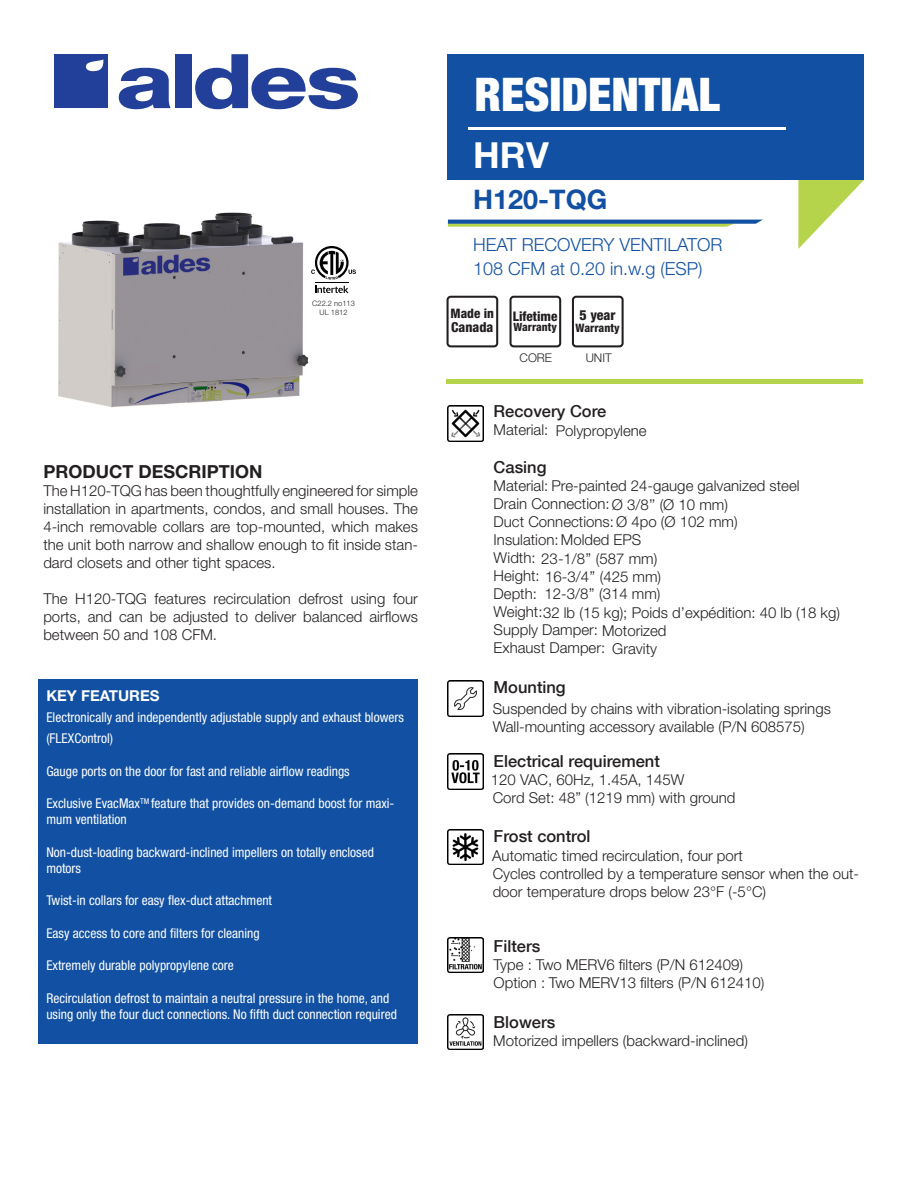
<style>
.page{position:relative;width:918px;height:1188px;background:#fff}
.page>*{position:absolute;margin:0;border:0;box-sizing:border-box;transform-origin:0 0}
.t1{font:900 condensed 46.5px "Helvetica Neue LT Std";color:#fff}
.t2{font:700 36px "Helvetica Neue LT Std";color:#fff}
.t3{font:700 27px "Helvetica Neue LT Std";color:#1150a2}
.t4{font:300 18px "Helvetica Neue LT Std";color:#1150a2}
.t5{font:700 18px "Helvetica Neue LT Std";color:#231f20}
.t6{font:500 16.5px "Helvetica Neue LT Com";color:#231f20}
.t7{font:300 15px/18px "Helvetica Neue LT Std";color:#231f20}
.t8{font:700 15px "Helvetica Neue LT Std";color:#fff}
.t9{font:800 condensed 13.95px "Helvetica Neue LT Std";color:#231f20}
.t10{font:800 condensed 13.8px "Helvetica Neue LT Std";color:#231f20}
.t11{font:condensed 13.5px/16.2px "Helvetica Neue LT Std";color:#fff}
.t12{font:800 condensed 13.35px "Helvetica Neue LT Std";color:#231f20}
.t13{font:800 condensed 13.05px "Helvetica Neue LT Std";color:#231f20}
.t14{font:300 12px "Helvetica Neue LT Std";color:#231f20}
.t15{font:800 condensed 11.55px "Helvetica Neue LT Std";color:#231f20}
.t16{font:800 condensed 11.4px "Helvetica Neue LT Std";color:#231f20}
.t17{font:300 7.5px "Helvetica Neue LT Std";color:#231f20}
</style>
<div class="page">
<img style="left:448px;top:406px;width:35px;height:35px">
<img style="left:448px;top:680px;width:36px;height:37px">
<img style="left:448px;top:754px;width:35px;height:36px">
<img style="left:448px;top:829px;width:35px;height:36px">
<img style="left:448px;top:937px;width:35px;height:36px">
<img style="left:448px;top:1014px;width:35px;height:36px">
<svg style="left:798px;top:180px;width:66px;height:69px"></svg>
<svg style="left:448px;top:220px;width:314px;height:7px;background:#66928b"></svg>
<div style="left:448px;top:54px;width:416px;height:126px;background:#1150a2"></div>
<hr style="left:469px;top:127px;width:317px;height:3px;background:#fff">
<img style="left:58px;top:212px;width:251px;height:196px">
<svg style="left:315px;top:286px;width:34px;height:7px"></svg>
<hr style="left:315px;top:282px;width:34px;height:1px;background:#000">
<svg style="left:311px;top:246px;width:45px;height:34px"></svg>
<svg style="left:572px;top:296px;width:52px;height:51px"></svg>
<svg style="left:510px;top:296px;width:51px;height:51px"></svg>
<svg style="left:447px;top:296px;width:51px;height:51px"></svg>
<div style="left:447px;top:379px;width:416px;height:5px;background:#b5d44b"></div>
<div style="left:39px;top:679px;width:379px;height:365px;background:#1150a2"></div>
<div style="left:54px;top:54px;width:54px;height:54px;background:#223f99"></div>
<svg style="left:119px;top:68px;width:52px;height:41px"></svg>
<div style="left:175px;top:54px;width:16px;height:54px;background:#223f99"></div>
<svg style="left:195px;top:54px;width:163px;height:55px"></svg>
<svg style="left:86px;top:59px;width:18px;height:12px"></svg>
<p class="t17" style="left:312px;top:298px;width:44px">C22.2 no113</p>
<p class="t17" style="left:320px;top:307px;width:29px">UL 1812</p>
<p class="t5" style="left:43px;top:460px;width:221px">PRODUCT DESCRIPTION</p>
<p class="t7" style="left:43px;top:481px;width:376px;text-align:justify">The H120-TQG has been thoughtfully engineered for simple installation in apartments, condos, and small houses. The 4-inch removable collars are top-mounted, which makes the unit both narrow and shallow enough to fit inside stan&shy;dard closets and other tight spaces.</p>
<p class="t7" style="left:43px;top:589px;width:376px;text-align:justify">The H120-TQG features recirculation defrost using four ports, and can be adjusted to deliver balanced airflows between 50 and 108 CFM.</p>
<p class="t8" style="left:46px;top:687px;width:115px">KEY FEATURES</p>
<p class="t11" style="left:46px;top:707px;width:359px;line-height:21px">Electronically and independently adjustable supply and exhaust blowers (FLEXControl)</p>
<p class="t11" style="left:46px;top:763px;width:305px">Gauge ports on the door for fast and reliable airflow readings</p>
<p class="t11" style="left:46px;top:795px;width:350px">Exclusive EvacMax<sup>TM</sup> feature that provides on-demand boost for maxi&shy;mum ventilation</p>
<p class="t11" style="left:46px;top:844px;width:329px">Non-dust-loading backward-inclined impellers on totally enclosed motors</p>
<p class="t11" style="left:46px;top:892px;width:227px">Twist-in collars for easy flex-duct attachment</p>
<p class="t11" style="left:46px;top:925px;width:215px">Easy access to core and filters for cleaning</p>
<p class="t11" style="left:46px;top:957px;width:189px">Extremely durable polypropylene core</p>
<p class="t11" style="left:46px;top:990px;width:352px">Recirculation defrost to maintain a neutral pressure in the home, and using only the four duct connections. No fifth duct connection required</p>
<h1 class="t1" style="left:475px;top:66px;width:247px">RESIDENTIAL</h1>
<p class="t2" style="left:473px;top:133px;width:77px">HRV</p>
<p class="t3" style="left:473px;top:182px;width:136px">H120-TQG</p>
<p class="t4" style="left:473px;top:234px;width:251px">HEAT RECOVERY VENTILATOR</p>
<p class="t4" style="left:473px;top:258px;width:231px">108 CFM at 0.20 in.w.g (ESP)</p>
<p class="t9" style="left:580px;top:306px;width:38px">5 year</p>
<p class="t15" style="left:576px;top:321px;width:46px">Warranty</p>
<p class="t13" style="left:450px;top:305px;width:45px">Made in</p>
<p class="t12" style="left:513px;top:308px;width:46px">Lifetime</p>
<p class="t10" style="left:451px;top:318px;width:44px">Canada</p>
<p class="t16" style="left:514px;top:320px;width:45px">Warranty</p>
<p class="t14" style="left:520px;top:350px;width:34px">CORE</p>
<p class="t14" style="left:586px;top:350px;width:28px">UNIT</p>
<p class="t6" style="left:494px;top:402px;width:114px">Recovery Core</p>
<p class="t7" style="left:494px;top:421px;width:56px">Material:</p>
<p class="t6" style="left:494px;top:457px;width:54px">Casing</p>
<p class="t7" style="left:494px;top:477px;width:307px">Material: Pre-painted 24-gauge galvanized steel Drain Connection:Ø 3/8’’ (Ø 10 mm)<br>Duct Connections:Ø 4po (Ø 102 mm)<br>Insulation:Molded EPS</p>
<p class="t7" style="left:494px;top:549px;width:165px">Width: 23-1/8’’ (587 mm)</p>
<p class="t7" style="left:494px;top:568px;width:169px;line-height:17.1px">Height: 16-3/4’’ (425 mm)<br>Depth:</p>
<p class="t7" style="left:494px;top:603px;width:348px">Weight:32 lb (15 kg); Poids d’expédition: 40 lb (18 kg)</p>
<p class="t7" style="left:494px;top:620px;width:174px">Supply Damper: Motorized<br>Exhaust Damper:</p>
<p class="t6" style="left:494px;top:677px;width:74px">Mounting</p>
<p class="t7" style="left:556px;top:421px;width:92px">Polypropylene</p>
<p class="t7" style="left:545px;top:585px;width:118px">12-3/8’’ (314 mm)</p>
<p class="t7" style="left:612px;top:639px;width:46px">Gravity</p>
<p class="t7" style="left:493px;top:699px;width:340px">Suspended by chains with vibration-isolating springs</p>
<p class="t7" style="left:493px;top:717px;width:314px">Wall-mounting accessory available (P/N 608575)</p>
<p class="t7" style="left:491px;top:770px;width:195px">120 VAC, 60Hz, 1.45A, 145W</p>
<p class="t7" style="left:493px;top:788px;width:244px">Cord Set: 48” (1219 mm) with ground</p>
<p class="t6" style="left:494px;top:751px;width:168px">Electrical requirement</p>
<p class="t6" style="left:494px;top:826px;width:98px">Frost control</p>
<p class="t7" style="left:492px;top:846px;width:252px">Automatic timed recirculation, four port</p>
<p class="t7" style="left:493px;top:864px;width:368px">Cycles controlled by a temperature sensor when the out&shy;door temperature drops below 23°F (-5°C)</p>
<p class="t6" style="left:494px;top:936px;width:48px">Filters</p>
<p class="t7" style="left:494px;top:955px;width:251px">Type : Two MERV6 filters (P/N 612409)</p>
<p class="t7" style="left:494px;top:974px;width:272px">Option : Two MERV13 filters (P/N 612410)</p>
<p class="t6" style="left:494px;top:1012px;width:63px">Blowers</p>
<p class="t7" style="left:493px;top:1032px;width:256px">Motorized impellers (backward-inclined)</p>
</div>
